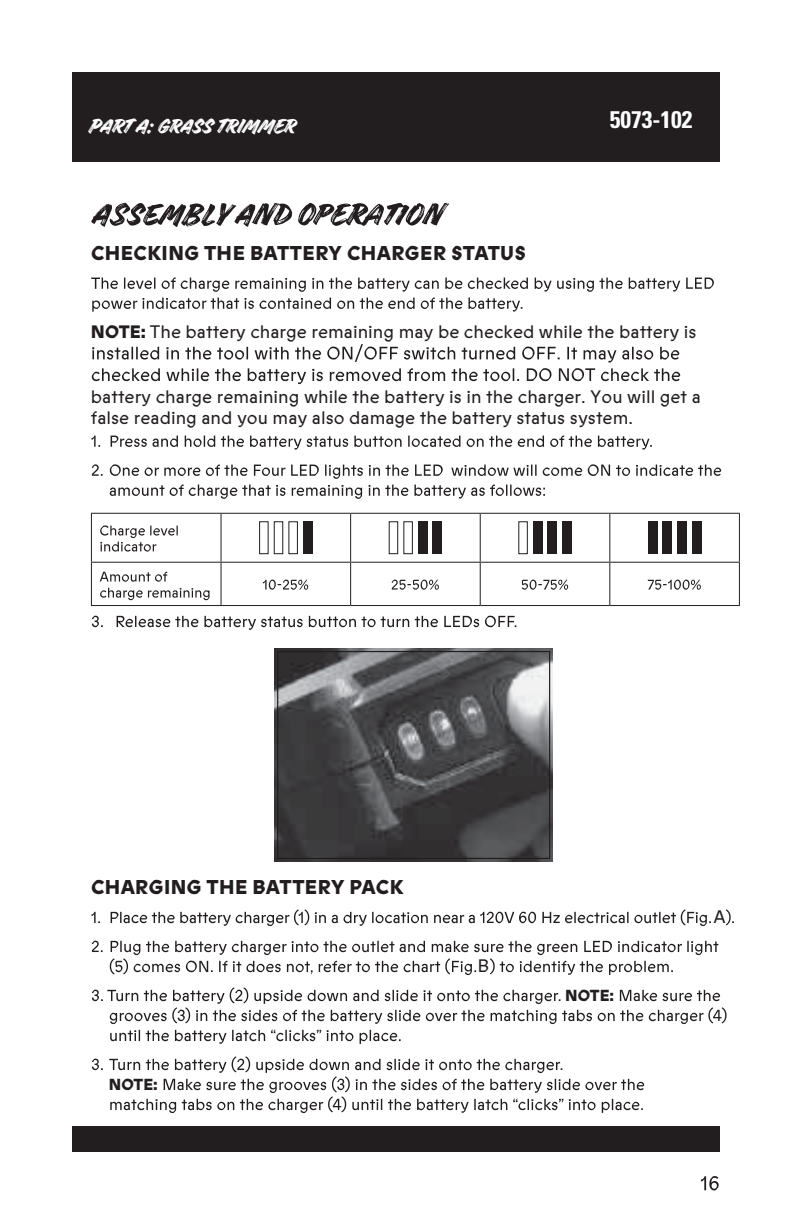
<style>
.page{position:relative;width:792px;height:1224px;background:#fff}
.page>*{position:absolute;margin:0;border:0;box-sizing:border-box;transform-origin:0 0}
.t1{font:24px "Handelson Two";color:#fff}
.t2{font:700 condensed 24px "Univers";color:#fff}
.t3{font:800 20px "Prophet";letter-spacing:.015em;color:#221e1f}
.t4{font:18px/21.6px "Prophet";color:#221e1f}
.t5{font:800 16px "Prophet";color:#221e1f}
.s1{font-weight:800}
</style>
<div class="page">
<div style="left:72px;top:72px;width:648px;height:90px;background:#221e1f"></div>
<div style="left:72px;top:1126px;width:648px;height:26px;background:#221e1f"></div>
<svg style="left:701px;top:1176px;width:18px;height:14px"></svg>
<svg style="left:91px;top:203px;width:358px;height:24px"></svg>
<svg style="left:91px;top:278px;width:623px;height:14px"></svg>
<svg style="left:92px;top:298px;width:430px;height:14px"></svg>
<svg style="left:92px;top:344px;width:587px;height:18px"></svg>
<svg style="left:92px;top:368px;width:588px;height:16px"></svg>
<svg style="left:91px;top:436px;width:9px;height:11px"></svg>
<svg style="left:111px;top:436px;width:541px;height:14px"></svg>
<svg style="left:92px;top:464px;width:11px;height:12px"></svg>
<svg style="left:110px;top:464px;width:333px;height:15px"></svg>
<svg style="left:451px;top:464px;width:270px;height:12px"></svg>
<svg style="left:110px;top:485px;width:435px;height:14px"></svg>
<hr style="left:91px;top:513px;width:130px;height:1px;background:#221e1f">
<hr style="left:91px;top:514px;width:1px;height:48px;background:#221e1f">
<hr style="left:221px;top:513px;width:130px;height:1px;background:#221e1f">
<hr style="left:221px;top:514px;width:1px;height:48px;background:#221e1f">
<hr style="left:351px;top:513px;width:129px;height:1px;background:#221e1f">
<hr style="left:350px;top:514px;width:1px;height:48px;background:#221e1f">
<hr style="left:480px;top:513px;width:130px;height:1px;background:#221e1f">
<hr style="left:480px;top:514px;width:1px;height:48px;background:#221e1f">
<hr style="left:610px;top:513px;width:130px;height:1px;background:#221e1f">
<hr style="left:609px;top:514px;width:1px;height:48px;background:#221e1f">
<hr style="left:739px;top:514px;width:1px;height:48px;background:#221e1f">
<hr style="left:91px;top:562px;width:130px;height:1px;background:#221e1f">
<hr style="left:91px;top:563px;width:1px;height:42px;background:#221e1f">
<hr style="left:221px;top:562px;width:130px;height:1px;background:#221e1f">
<hr style="left:221px;top:563px;width:1px;height:42px;background:#221e1f">
<hr style="left:351px;top:562px;width:129px;height:1px;background:#221e1f">
<hr style="left:350px;top:563px;width:1px;height:42px;background:#221e1f">
<hr style="left:480px;top:562px;width:130px;height:1px;background:#221e1f">
<hr style="left:480px;top:563px;width:1px;height:42px;background:#221e1f">
<hr style="left:610px;top:562px;width:130px;height:1px;background:#221e1f">
<hr style="left:609px;top:563px;width:1px;height:42px;background:#221e1f">
<hr style="left:739px;top:563px;width:1px;height:42px;background:#221e1f">
<hr style="left:91px;top:605px;width:130px;height:1px;background:#221e1f">
<hr style="left:221px;top:605px;width:130px;height:1px;background:#221e1f">
<hr style="left:351px;top:605px;width:129px;height:1px;background:#221e1f">
<hr style="left:480px;top:605px;width:130px;height:1px;background:#221e1f">
<hr style="left:610px;top:605px;width:130px;height:1px;background:#221e1f">
<svg style="left:100px;top:525px;width:78px;height:27px"></svg>
<div style="left:259px;top:521px;width:10px;height:33px;border:1px solid #221e1f"></div>
<div style="left:274px;top:521px;width:9px;height:33px;border:1px solid #221e1f"></div>
<div style="left:288px;top:521px;width:10px;height:33px;border:1px solid #221e1f"></div>
<div style="left:303px;top:521px;width:10px;height:33px;background:#221e1f"></div>
<div style="left:389px;top:521px;width:9px;height:33px;border:1px solid #221e1f"></div>
<div style="left:403px;top:521px;width:10px;height:33px;border:1px solid #221e1f"></div>
<div style="left:418px;top:521px;width:10px;height:33px;background:#221e1f"></div>
<div style="left:433px;top:521px;width:9px;height:33px;background:#221e1f"></div>
<div style="left:518px;top:521px;width:10px;height:33px;border:1px solid #221e1f"></div>
<div style="left:533px;top:521px;width:9px;height:33px;background:#221e1f"></div>
<div style="left:548px;top:521px;width:9px;height:33px;background:#221e1f"></div>
<div style="left:562px;top:521px;width:10px;height:33px;background:#221e1f"></div>
<div style="left:648px;top:521px;width:9px;height:33px;background:#221e1f"></div>
<div style="left:663px;top:521px;width:9px;height:33px;background:#221e1f"></div>
<div style="left:677px;top:521px;width:10px;height:33px;background:#221e1f"></div>
<div style="left:692px;top:521px;width:9px;height:33px;background:#221e1f"></div>
<svg style="left:100px;top:572px;width:67px;height:10px"></svg>
<svg style="left:100px;top:588px;width:110px;height:12px"></svg>
<svg style="left:263px;top:579px;width:45px;height:11px"></svg>
<svg style="left:392px;top:579px;width:47px;height:11px"></svg>
<svg style="left:522px;top:579px;width:46px;height:11px"></svg>
<svg style="left:648px;top:579px;width:53px;height:11px"></svg>
<svg style="left:92px;top:616px;width:11px;height:11px"></svg>
<svg style="left:117px;top:616px;width:399px;height:14px"></svg>
<img style="left:275px;top:648px;width:278px;height:214px">
<div style="left:277px;top:651px;width:273px;height:208px;border:1px solid #221e1f"></div>
<svg style="left:91px;top:912px;width:9px;height:11px"></svg>
<svg style="left:111px;top:909px;width:623px;height:17px"></svg>
<svg style="left:92px;top:941px;width:11px;height:11px"></svg>
<svg style="left:110px;top:941px;width:608px;height:34px"></svg>
<svg style="left:92px;top:987px;width:635px;height:37px"></svg>
<svg style="left:110px;top:1030px;width:291px;height:14px"></svg>
<svg style="left:92px;top:1059px;width:11px;height:11px"></svg>
<svg style="left:109px;top:1056px;width:535px;height:57px"></svg>
<h1 class="t1" style="left:88px;top:113px;width:208px">PART A: GRASS TRIMMER</h1>
<h1 class="t2" style="left:610px;top:105px;width:84px">5073-102</h1>
<p class="t3" style="left:91px;top:239px;width:436px">CHECKING THE BATTERY CHARGER STATUS</p>
<p class="t4" style="left:91px;top:321px;width:607px"><span class="s1">NOTE:</span> The battery charge remaining may be checked while the battery is</p>
<p class="t4" style="left:91px;top:385px;width:611px">battery charge remaining while the battery is in the charger. You will get a false reading and you may also damage the battery status system.</p>
<p class="t3" style="left:91px;top:873px;width:314px">CHARGING THE BATTERY PACK</p>
<p class="t5" style="left:109px;top:1073px;width:51px">NOTE:</p>
<p class="t4" style="left:478px;top:955px;width:13px">B</p>
<p class="t5" style="left:565px;top:984px;width:51px">NOTE:</p>
<p class="t4" style="left:713px;top:906px;width:14px">A</p>
</div>
